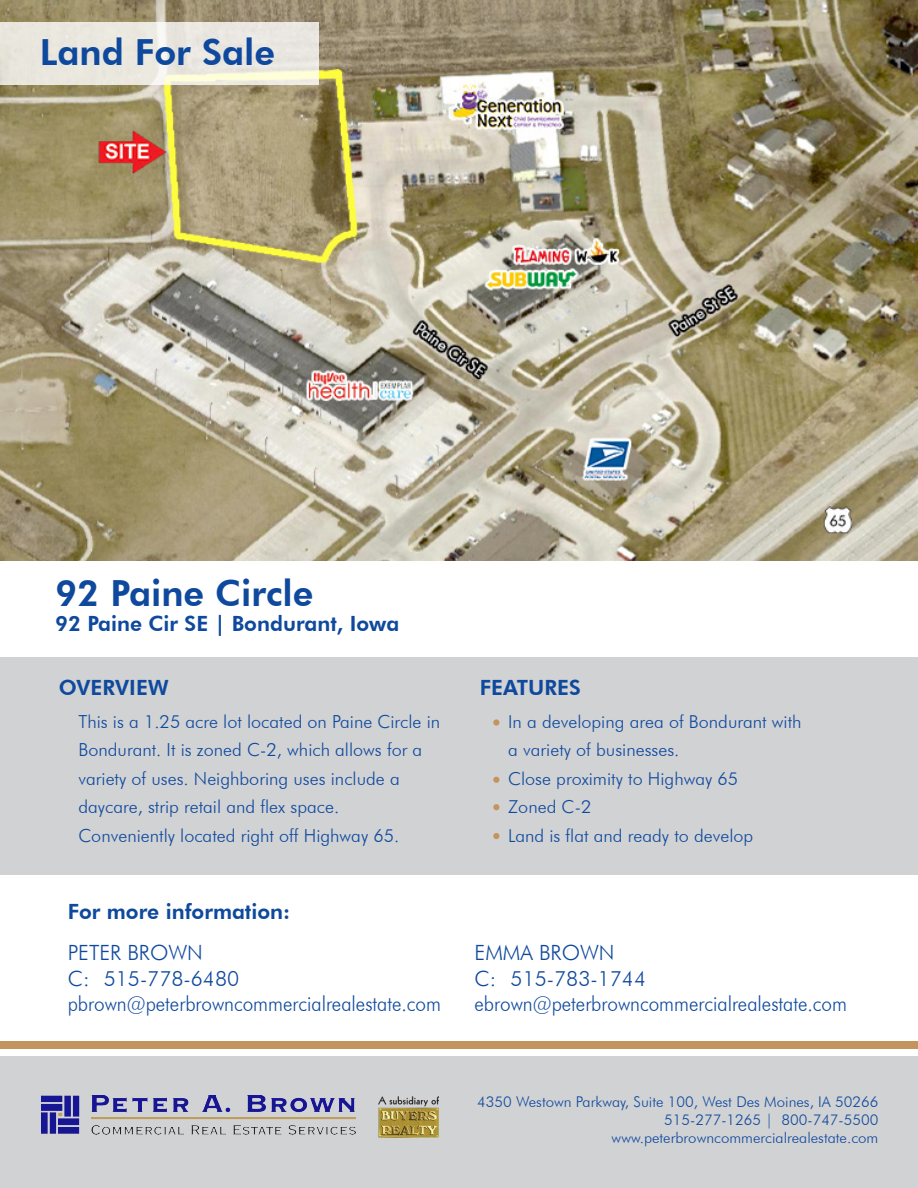
<style>
.page{position:relative;width:918px;height:1188px;background:#fff}
.page>*{position:absolute;margin:0;border:0;box-sizing:border-box;transform-origin:0 0}
.t1{font:800 36px "Futura BT";color:#0f499d}
.t2{font:300 21px "Futura BT";color:#0f499d;scale:.9 1}
.t3{font:800 21px "Futura BT";color:#0f499d}
.t4{font:300 21px "Futura BT";color:#0f499d}
.t5{font:300 18px/28.5px "Futura BT";color:#0f499d}
.t6{font:300 17.85px/28.5px "Futura BT";color:#0f499d}
.t7{font:300 14.85px "Futura BT";color:#0f499d}
</style>
<div class="page">
<div style="left:0;top:657px;width:918px;height:218px;background:#d1d2d4"></div>
<div style="left:1px;top:1056px;width:917px;height:132px;background:#d1d2d4"></div>
<div style="left:0;top:1041px;width:918px;height:8px;background:#c3945d"></div>
<img style="left:0;top:0;width:918px;height:561px">
<div style="left:493px;top:719px;width:6px;height:7px;background:#c3945d;border-radius:50%"></div>
<svg style="left:493px;top:804px;width:6px;height:6px"></svg>
<svg style="left:493px;top:833px;width:6px;height:6px"></svg>
<svg style="left:0;top:23px;width:319px;height:62px;background:#ebe8df"></svg>
<img style="left:41px;top:1095px;width:315px;height:40px">
<img style="left:379px;top:1097px;width:59px;height:41px">
<svg style="left:493px;top:777px;width:6px;height:6px"></svg>
<p class="t1" style="left:40px;top:30px;width:237px">Land For Sale</p>
<p class="t1" style="left:55px;top:571px;width:260px">92 Paine Circle</p>
<p class="t3" style="left:55px;top:611px;width:346px">92 Paine Cir SE | Bondurant, Iowa</p>
<p class="t3" style="left:59px;top:674px;width:112px">OVERVIEW</p>
<p class="t3" style="left:480px;top:674px;width:103px">FEATURES</p>
<p class="t5" style="left:78px;top:707px;width:363px">This is a 1.25 acre lot located on Paine Circle in Bondurant. It is zoned C-2, which allows for a variety of uses. Neighboring uses include a daycare, strip retail and flex space.<br>Conveniently located right off Highway 65.</p>
<p class="t3" style="left:68px;top:899px;width:224px">For more information:</p>
<p class="t4" style="left:68px;top:940px;width:137px">PETER BROWN</p>
<p class="t4" style="left:68px;top:965px;width:173px">C: 515-778-6480</p>
<p class="t2" style="left:68px;top:991px;width:416px">pbrown@peterbrowncommercialrealestate.com</p>
<p class="t6" style="left:508px;top:707px;width:295px">In a developing area of Bondurant with a variety of businesses.</p>
<p class="t6" style="left:508px;top:764px;width:232px">Close proximity to Highway 65</p>
<p class="t6" style="left:508px;top:793px;width:85px">Zoned C-2</p>
<p class="t6" style="left:508px;top:821px;width:247px">Land is flat and ready to develop</p>
<p class="t4" style="left:475px;top:940px;width:142px">EMMA BROWN</p>
<p class="t4" style="left:475px;top:965px;width:173px">C: 515-783-1744</p>
<p class="t2" style="left:475px;top:991px;width:415px">ebrown@peterbrowncommercialrealestate.com</p>
<p class="t7" style="left:477px;top:1092px;width:403px">4350 Westown Parkway, Suite 100, West Des Moines, IA 50266</p>
<p class="t7" style="left:664px;top:1110px;width:216px">515-277-1265 | 800-747-5500</p>
<p class="t7" style="left:612px;top:1128px;width:268px">www.peterbrowncommercialrealestate.com</p>
</div>
